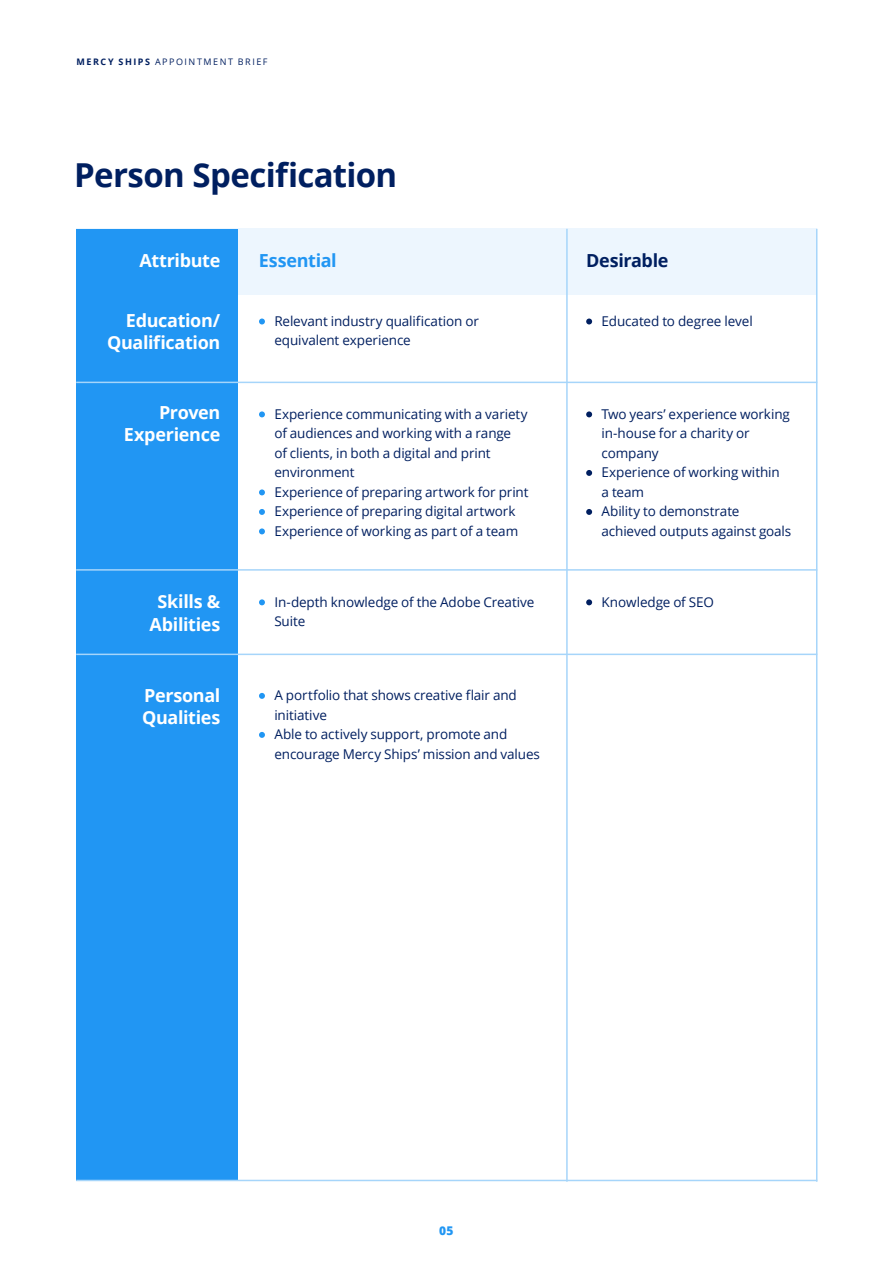
<style>
.page{position:relative;width:893px;height:1263px;background:#fff}
.page>*{position:absolute;margin:0;border:0;box-sizing:border-box;transform-origin:0 0}
.t1{font:700 33px "Open Sans";letter-spacing:-.02em;color:#001f60}
.t2{font:700 18px/22.5px "Open Sans";letter-spacing:-.02em;color:#fff;text-align:right}
.t3{font:700 18px "Open Sans";letter-spacing:-.015em;color:#2196f3}
.t4{font:700 18px "Open Sans";letter-spacing:-.015em;color:#001f60}
.t5{font:13.5px/19.5px "Open Sans";letter-spacing:-.01em;color:#001f60}
.t6{font:800 12px "Open Sans";color:#2196f3}
.t7{font:9px "Open Sans";letter-spacing:.17em;color:#001f60}
.s1{font-weight:700}
</style>
<div class="page">
<div style="left:76px;top:229px;width:162px;height:951px;background:#2196f3"></div>
<svg style="left:259px;top:318px;width:6px;height:6px"></svg>
<svg style="left:259px;top:411px;width:6px;height:6px"></svg>
<svg style="left:259px;top:489px;width:6px;height:6px"></svg>
<svg style="left:259px;top:509px;width:6px;height:6px"></svg>
<svg style="left:259px;top:528px;width:6px;height:6px"></svg>
<svg style="left:259px;top:599px;width:6px;height:6px"></svg>
<svg style="left:586px;top:411px;width:6px;height:6px"></svg>
<svg style="left:586px;top:470px;width:6px;height:6px"></svg>
<svg style="left:586px;top:509px;width:6px;height:6px"></svg>
<div style="left:238px;top:229px;width:578px;height:66px;background:#edf6fe"></div>
<hr style="left:76px;top:382px;width:741px;height:1px;background:#a6d5fa">
<hr style="left:76px;top:569px;width:741px;height:2px;background:#a6d5fa">
<hr style="left:76px;top:654px;width:741px;height:1px;background:#a6d5fa">
<hr style="left:566px;top:229px;width:2px;height:953px;background:#a6d5fa">
<hr style="left:816px;top:229px;width:1px;height:953px;background:#a6d5fa">
<svg style="left:259px;top:693px;width:6px;height:6px"></svg>
<svg style="left:259px;top:732px;width:6px;height:6px"></svg>
<hr style="left:76px;top:1180px;width:741px;height:1px;background:#a6d5fa">
<svg style="left:586px;top:318px;width:6px;height:6px"></svg>
<svg style="left:586px;top:599px;width:6px;height:6px"></svg>
<p class="t7" style="left:77px;top:55px;width:192px"><span class="s1">MERCY SHIPS</span> APPOINTMENT BRIEF</p>
<h1 class="t1" style="left:74px;top:151px;width:324px">Person Specification</h1>
<h2 class="t2" style="left:139px;top:249px;width:82px">Attribute</h2>
<h2 class="t3" style="left:259px;top:248px;width:79px">Essential</h2>
<h2 class="t4" style="left:586px;top:248px;width:84px">Desirable</h2>
<h2 class="t2" style="left:107px;top:308px;width:115px">Education/<br>Qualification</h2>
<p class="t5" style="left:274px;top:311px;width:206px">Relevant industry qualification or equivalent experience</p>
<p class="t5" style="left:602px;top:311px;width:153px">Educated to degree level</p>
<h2 class="t2" style="left:124px;top:400px;width:98px">Proven<br>Experience</h2>
<p class="t5" style="left:274px;top:404px;width:256px">Experience communicating with a variety of audiences and working with a range<br>of clients, in both a digital and print environment<br>Experience of preparing artwork for print Experience of preparing digital artwork Experience of working as part of a team</p>
<p class="t5" style="left:602px;top:404px;width:191px">Two years’ experience working in-house for a charity or company<br>Experience of working within<br>a team<br>Ability to demonstrate achieved outputs against goals</p>
<h2 class="t2" style="left:149px;top:590px;width:72px;text-align:center">Skills &amp;<br>Abilities</h2>
<p class="t5" style="left:274px;top:592px;width:262px">In-depth knowledge of the Adobe Creative<br>Suite</p>
<p class="t5" style="left:602px;top:592px;width:114px">Knowledge of SEO</p>
<h2 class="t2" style="left:142px;top:684px;width:80px;text-align:left">Personal<br>Qualities</h2>
<p class="t5" style="left:274px;top:685px;width:267px">A portfolio that shows creative flair and initiative<br>Able to actively support, promote and encourage Mercy Ships’ mission and values</p>
<p class="t6" style="left:439px;top:1221px;width:16px">05</p>
</div>
